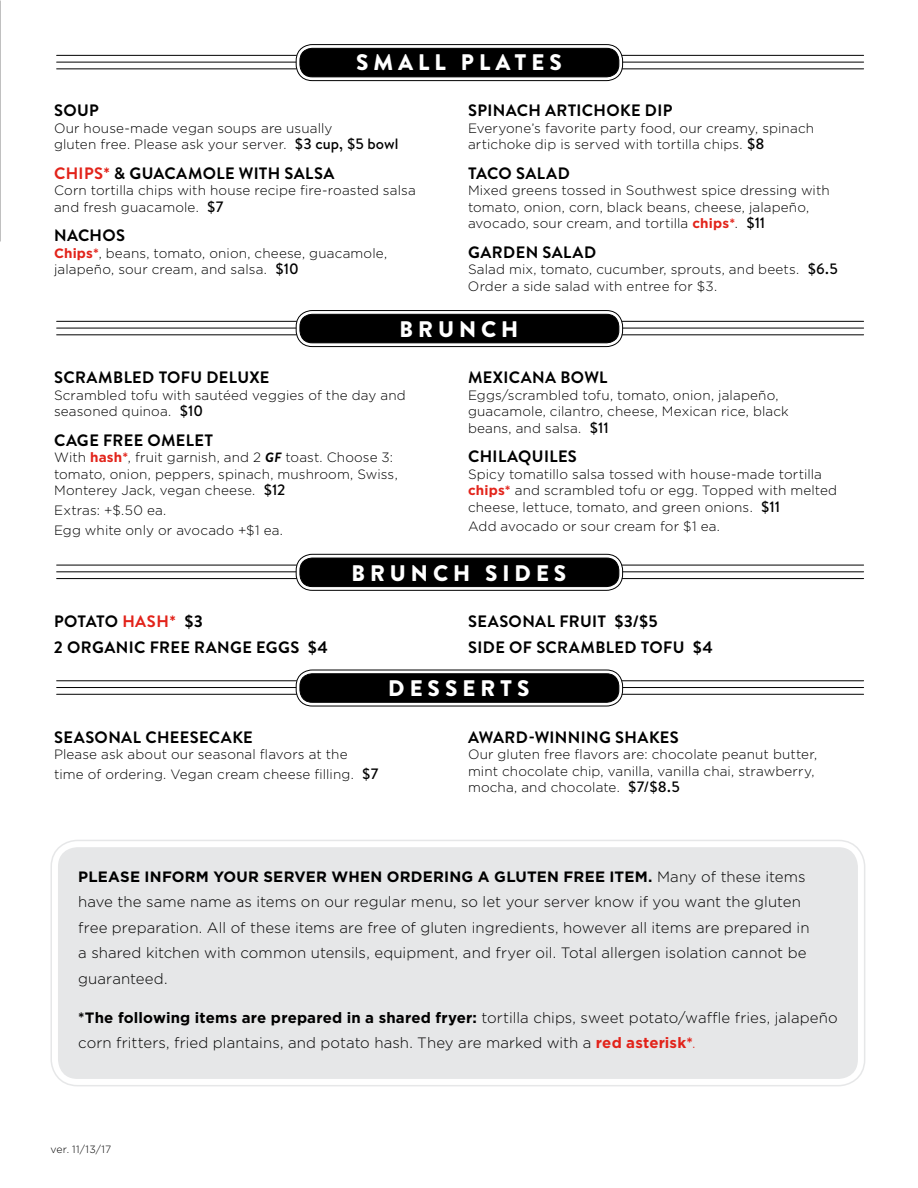
<style>
.page{position:relative;width:918px;height:1188px;background:#fff}
.page>*{position:absolute;margin:0;border:0;box-sizing:border-box;transform-origin:0 0}
.t1{font:900 22.5px "Brandon Text";letter-spacing:.22em;color:#fff}
.t2{font:700 16.5px/26.2px "Brandon Text";letter-spacing:.025em;color:#000}
.t3{font:300 15px/25.5px "Gotham";letter-spacing:.005em;color:#000}
.t4{font:300 13.5px/16.5px "Gotham";letter-spacing:.01em;color:#000}
.t5{font:300 10.5px "Gotham";letter-spacing:.02em;color:#000}
.s1{font-family:"Brandon Text";font-weight:500;font-size:15px}
.s2{color:#e2231a}
.s3{font-weight:700;color:#e2231a}
.s4{font-family:"Brandon Text";font-weight:700;font-style:italic}
.s5{font-weight:700}
</style>
<div class="page">
<hr style="left:57px;top:62px;width:239px;height:1px;background:#000">
<hr style="left:57px;top:328px;width:239px;height:1px;background:#000">
<hr style="left:57px;top:571px;width:239px;height:1px;background:#000">
<hr style="left:57px;top:687px;width:239px;height:1px;background:#000">
<hr style="left:623px;top:62px;width:241px;height:1px;background:#000">
<hr style="left:623px;top:328px;width:241px;height:1px;background:#000">
<hr style="left:623px;top:571px;width:241px;height:1px;background:#000">
<hr style="left:623px;top:687px;width:241px;height:1px;background:#000">
<hr style="left:57px;top:55px;width:239px;height:1px;background:#000">
<hr style="left:57px;top:321px;width:239px;height:1px;background:#000">
<hr style="left:57px;top:565px;width:239px;height:1px;background:#000">
<hr style="left:57px;top:680px;width:239px;height:1px;background:#000">
<hr style="left:622px;top:55px;width:242px;height:1px;background:#000">
<hr style="left:622px;top:321px;width:242px;height:1px;background:#000">
<hr style="left:622px;top:565px;width:242px;height:1px;background:#000">
<hr style="left:622px;top:680px;width:242px;height:1px;background:#000">
<hr style="left:57px;top:68px;width:239px;height:1px;background:#000">
<hr style="left:57px;top:334px;width:239px;height:1px;background:#000">
<hr style="left:57px;top:578px;width:239px;height:1px;background:#000">
<hr style="left:57px;top:694px;width:239px;height:1px;background:#000">
<hr style="left:622px;top:68px;width:242px;height:1px;background:#000">
<hr style="left:622px;top:334px;width:242px;height:1px;background:#000">
<hr style="left:622px;top:578px;width:242px;height:1px;background:#000">
<hr style="left:622px;top:694px;width:242px;height:1px;background:#000">
<div style="left:300px;top:48px;width:319px;height:29px;background:#000;border-radius:12px"></div>
<div style="left:296px;top:44px;width:327px;height:37px;border:1px solid #000;border-radius:16px"></div>
<div style="left:300px;top:48px;width:319px;height:29px;border:1px solid #000;border-radius:12px"></div>
<div style="left:300px;top:314px;width:319px;height:29px;background:#000;border-radius:12px"></div>
<div style="left:296px;top:310px;width:327px;height:37px;border:1px solid #000;border-radius:16px"></div>
<div style="left:300px;top:314px;width:319px;height:29px;border:1px solid #000;border-radius:12px"></div>
<div style="left:300px;top:558px;width:319px;height:29px;background:#000;border-radius:12px"></div>
<div style="left:296px;top:554px;width:327px;height:37px;border:1px solid #000;border-radius:16px"></div>
<div style="left:300px;top:558px;width:319px;height:29px;border:1px solid #000;border-radius:12px"></div>
<div style="left:300px;top:674px;width:319px;height:28px;background:#000;border-radius:12px"></div>
<div style="left:296px;top:670px;width:327px;height:36px;border:1px solid #000;border-radius:16px"></div>
<div style="left:300px;top:673px;width:319px;height:30px;border:1px solid #000;border-radius:12px"></div>
<div style="left:59px;top:848px;width:798px;height:230px;background:#e6e7e8;border-radius:19px"></div>
<div style="left:50px;top:840px;width:815px;height:246px;border:2px solid #e6e7e8;border-radius:26px"></div>
<div style="left:58px;top:847px;width:800px;height:232px;border:2px solid #e6e7e8;border-radius:19px"></div>
<h1 class="t1" style="left:356px;top:46px;width:207px">SMALL PLATES</h1>
<p class="t2" style="left:54px;top:97px;width:46px">SOUP</p>
<p class="t4" style="left:54px;top:119px;width:346px">Our house-made vegan soups are usually<br>gluten free. Please ask your server. <span class="s1">$3 cup, $5 bowl</span></p>
<p class="t2" style="left:54px;top:160px;width:282px"><span class="s2">CHIPS*</span> &amp; GUACAMOLE WITH SALSA</p>
<p class="t4" style="left:54px;top:182px;width:363px">Corn tortilla chips with house recipe fire-roasted salsa and fresh guacamole. <span class="s1">$7</span></p>
<p class="t2" style="left:54px;top:222px;width:72px">NACHOS</p>
<p class="t4" style="left:54px;top:244px;width:335px"><span class="s3">Chips*</span>, beans, tomato, onion, cheese, guacamole, jalapeño, sour cream, and salsa. <span class="s1">$10</span></p>
<p class="t2" style="left:468px;top:97px;width:206px">SPINACH ARTICHOKE DIP</p>
<p class="t4" style="left:468px;top:119px;width:348px">Everyone’s favorite party food, our creamy, spinach artichoke dip is served with tortilla chips. <span class="s1">$8</span></p>
<p class="t2" style="left:468px;top:160px;width:103px">TACO SALAD</p>
<p class="t4" style="left:468px;top:182px;width:363px">Mixed greens tossed in Southwest spice dressing with tomato, onion, corn, black beans, cheese, jalapeño, avocado, sour cream, and tortilla <span class="s3">chips*</span>. <span class="s1">$11</span></p>
<p class="t2" style="left:468px;top:239px;width:130px">GARDEN SALAD</p>
<p class="t4" style="left:468px;top:261px;width:371px">Salad mix, tomato, cucumber, sprouts, and beets. <span class="s1">$6.5<br></span>Order a side salad with entree for $3.</p>
<h1 class="t1" style="left:400px;top:313px;width:120px">BRUNCH</h1>
<p class="t2" style="left:54px;top:364px;width:217px">SCRAMBLED TOFU DELUXE</p>
<p class="t4" style="left:54px;top:386px;width:353px">Scrambled tofu with sautéed veggies of the day and seasoned quinoa. <span class="s1">$10</span></p>
<p class="t2" style="left:54px;top:427px;width:161px">CAGE FREE OMELET</p>
<p class="t4" style="left:54px;top:449px;width:345px">With <span class="s3">hash*</span>, fruit garnish, and 2 <span class="s4">GF</span> toast. Choose 3: tomato, onion, peppers, spinach, mushroom, Swiss,<br>Monterey Jack, vegan cheese. <span class="s1">$12</span></p>
<p class="t4" style="left:54px;top:500px;width:231px;line-height:19.8px">Extras: +$.50 ea.<br>Egg white only or avocado +$1 ea.</p>
<p class="t2" style="left:468px;top:364px;width:141px">MEXICANA BOWL</p>
<p class="t4" style="left:468px;top:386px;width:322px">Eggs/scrambled tofu, tomato, onion, jalapeño, guacamole, cilantro, cheese, Mexican rice, black beans, and salsa. <span class="s1">$11</span></p>
<p class="t2" style="left:468px;top:443px;width:110px">CHILAQUILES</p>
<p class="t4" style="left:468px;top:465px;width:371px">Spicy tomatillo salsa tossed with house-made tortilla <span class="s3">chips*</span> and scrambled tofu or egg. Topped with melted cheese, lettuce, tomato, and green onions. <span class="s1">$11</span></p>
<p class="t4" style="left:468px;top:518px;width:253px">Add avocado or sour cream for $1 ea.</p>
<h1 class="t1" style="left:351px;top:557px;width:216px">BRUNCH SIDES</h1>
<p class="t2" style="left:54px;top:608px;width:275px">POTATO <span class="s2">HASH*</span> $3<br>2 ORGANIC FREE RANGE EGGS $4</p>
<p class="t2" style="left:468px;top:608px;width:246px">SEASONAL FRUIT $3/$5<br>SIDE OF SCRAMBLED TOFU $4</p>
<h1 class="t1" style="left:388px;top:672px;width:143px">DESSERTS</h1>
<p class="t2" style="left:54px;top:723px;width:200px">SEASONAL CHEESECAKE</p>
<p class="t4" style="left:54px;top:744px;width:326px;line-height:19.8px">Please ask about our seasonal flavors at the time of ordering. Vegan cream cheese filling. <span class="s1">$7</span></p>
<p class="t2" style="left:468px;top:723px;width:212px">AWARD-WINNING SHAKES</p>
<p class="t4" style="left:468px;top:746px;width:351px">Our gluten free flavors are: chocolate peanut butter, mint chocolate chip, vanilla, vanilla chai, strawberry, mocha, and chocolate. <span class="s1">$7/$8.5</span></p>
<p class="t3" style="left:78px;top:863px;width:733px"><span class="s5">PLEASE INFORM YOUR SERVER WHEN ORDERING A GLUTEN FREE ITEM.</span> Many of these items have the same name as items on our regular menu, so let your server know if you want the gluten free preparation. All of these items are free of gluten ingredients, however all items are prepared in a shared kitchen with common utensils, equipment, and fryer oil. Total allergen isolation cannot be guaranteed.</p>
<p class="t3" style="left:78px;top:1004px;width:761px"><span class="s5">*The following items are prepared in a shared fryer:</span> tortilla chips, sweet potato/waffle fries, jalapeño corn fritters, fried plantains, and potato hash. They are marked with a <span class="s3">red asterisk*</span><span class="s2">.</span></p>
<p class="t5" style="left:50px;top:1143px;width:62px">ver. 11/13/17</p>
</div>
